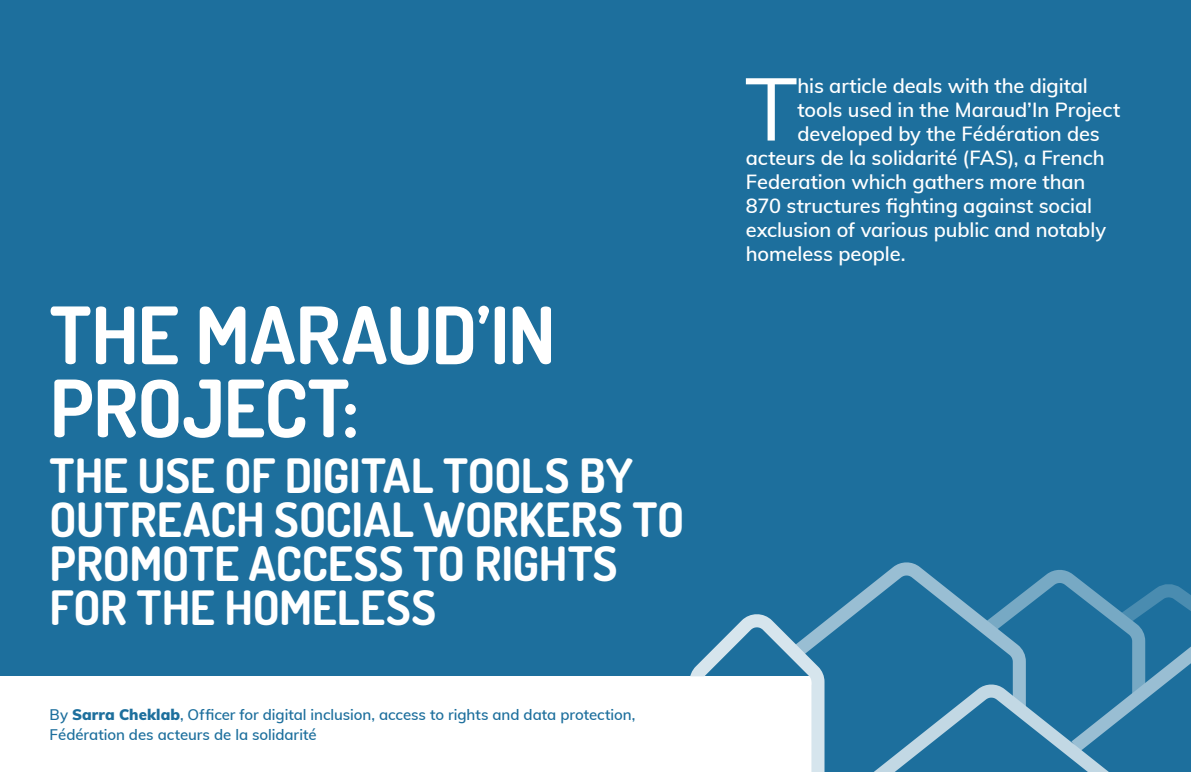
<style>
.page{position:relative;width:1191px;height:772px;background:#fff}
.page>*{position:absolute;margin:0;border:0;box-sizing:border-box;transform-origin:0 0}
.t1{font:87.4px "Muli";color:#fff}
.t2{font:700 79px/73px "Dosis";letter-spacing:-.01em;color:#fff}
.t3{font:700 47.4px/43.8px "Dosis";letter-spacing:-.005em;color:#fff}
.t4{font:600 20px "Muli";letter-spacing:-.005em;color:#fff}
.t5{font:600 15px/20px "Muli";letter-spacing:-.005em;color:#1d6f9d}
.s1{font-weight:900}
</style>
<div class="page">
<div style="left:594px;top:0;width:597px;height:771px;background:#1d6f9d"></div>
<div style="left:0;top:0;width:596px;height:771px;background:#1d6f9d"></div>
<div style="left:0;top:675px;width:811px;height:96px;background:#fff"></div>
<svg style="left:835px;top:562px;width:356px;height:109px"></svg>
<svg style="left:690px;top:613px;width:145px;height:62px"></svg>
<svg style="left:744px;top:671px;width:437px;height:100px"></svg>
<div style="left:669px;top:675px;width:142px;height:15px;background:#fff;border-radius:7px"></div>
<h2 class="t2" style="left:50px;top:297px;width:507px">THE MARAUD’IN<br>PROJECT:</h2>
<h3 class="t3" style="left:50px;top:453px;width:636px">THE USE OF DIGITAL TOOLS BY<br>OUTREACH SOCIAL WORKERS TO<br>PROMOTE ACCESS TO RIGHTS<br>FOR THE HOMELESS</h3>
<p class="t5" style="left:50px;top:703px;width:587px">By <span class="s1">Sarra Cheklab</span>, Officer for digital inclusion, access to rights and data protection,<br>Fédération des acteurs de la solidarité</p>
<h1 class="t1" style="left:745px;top:45px;width:54px">T</h1>
<p class="t4" style="left:797px;top:71px;width:292px">his article deals with the digital</p>
<p class="t4" style="left:797px;top:95px;width:324px">tools used in the Maraud’In Project</p>
<p class="t4" style="left:797px;top:119px;width:304px">developed by the Fédération des</p>
<p class="t4" style="left:746px;top:143px;width:360px">acteurs de la solidarité (FAS), a French</p>
<p class="t4" style="left:746px;top:167px;width:341px">Federation which gathers more than</p>
<p class="t4" style="left:746px;top:191px;width:347px">870 structures fighting against social</p>
<p class="t4" style="left:746px;top:215px;width:362px">exclusion of various public and notably</p>
<p class="t4" style="left:746px;top:239px;width:161px">homeless people.</p>
</div>
